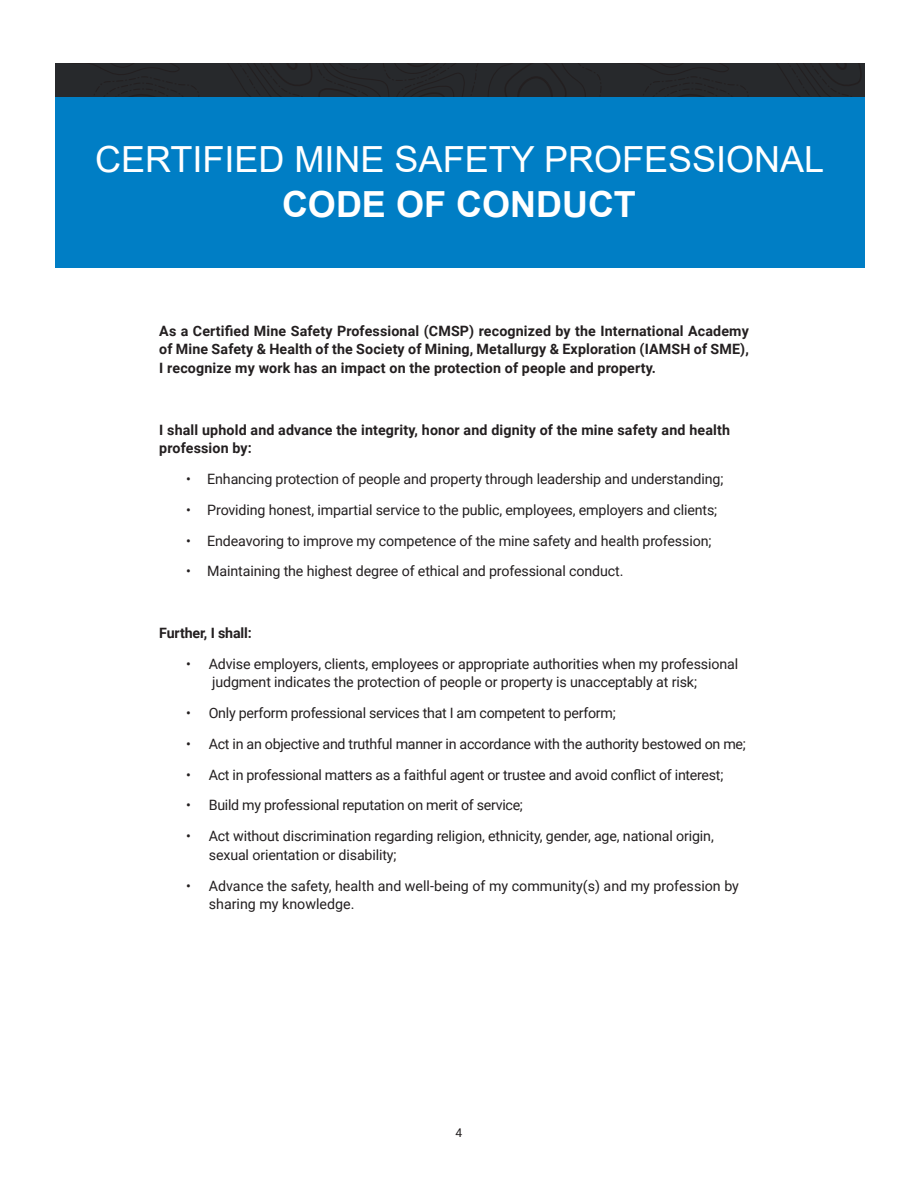
<style>
.page{position:relative;width:918px;height:1188px;background:#fff}
.page>*{position:absolute;margin:0;border:0;box-sizing:border-box;transform-origin:0 0}
.Body{font:36px/45px "Arial";color:#fff;text-align:center}
.Body-2{font:14.25px/18.8px "Roboto";letter-spacing:-.01em;color:#231f20}
.Body-3{font:700 14.25px/18.8px "Roboto";letter-spacing:.01em;color:#231f20;text-align:justify}
.Body-4{font:700 14.25px "Roboto";letter-spacing:-.01em;color:#231f20}
.t1{font:12px "Roboto";color:#231f20}
.s1{font-weight:700}
</style>
<div class="page">
<div style="left:55px;top:63px;width:810px;height:205px;background:#007ec5"></div>
<div style="left:55px;top:63px;width:45px;height:34px;background:#27292c"></div>
<div style="left:100px;top:63px;width:765px;height:34px;background:#27292c"></div>
<p class="Body" style="left:95px;top:137px;width:730px">CERTIFIED MINE SAFETY PROFESSIONAL<br><span class="s1">CODE OF CONDUCT</span></p>
<p class="Body-3" style="left:159px;top:321px;width:591px">As a Certified Mine Safety Professional (CMSP) recognized by the International Academy of Mine Safety &amp; Health of the Society of Mining, Metallurgy &amp; Exploration (IAMSH of SME), I recognize my work has an impact on the protection of people and property.</p>
<p class="Body-3" style="left:159px;top:420px;width:572px">I shall uphold and advance the integrity, honor and dignity of the mine safety and health profession by:</p>
<p class="Body-2" style="left:186px;top:469px;width:539px">• Enhancing protection of people and property through leadership and understanding;</p>
<p class="Body-2" style="left:186px;top:500px;width:533px">• Providing honest, impartial service to the public, employees, employers and clients;</p>
<p class="Body-2" style="left:186px;top:531px;width:527px">• Endeavoring to improve my competence of the mine safety and health profession;</p>
<p class="Body-2" style="left:186px;top:561px;width:439px">• Maintaining the highest degree of ethical and professional conduct.</p>
<p class="Body-4" style="left:159px;top:623px;width:94px">Further, I shall:</p>
<p class="Body-2" style="left:212px;top:654px;width:528px;text-indent:-26px">• Advise employers, clients, employees or appropriate authorities when my professional judgment indicates the protection of people or property is unacceptably at risk;</p>
<p class="Body-2" style="left:186px;top:703px;width:431px">• Only perform professional services that I am competent to perform;</p>
<p class="Body-2" style="left:186px;top:734px;width:561px">• Act in an objective and truthful manner in accordance with the authority bestowed on me;</p>
<p class="Body-2" style="left:186px;top:765px;width:539px">• Act in professional matters as a faithful agent or trustee and avoid conflict of interest;</p>
<p class="Body-2" style="left:186px;top:795px;width:338px">• Build my professional reputation on merit of service;</p>
<p class="Body-2" style="left:209px;top:826px;width:507px;text-indent:-23px">• Act without discrimination regarding religion, ethnicity, gender, age, national origin, sexual orientation or disability;</p>
<p class="Body-2" style="left:209px;top:876px;width:532px;text-indent:-23px">• Advance the safety, health and well-being of my community(s) and my profession by sharing my knowledge.</p>
<p class="t1" style="left:456px;top:1124px;width:8px">4</p>
</div>
